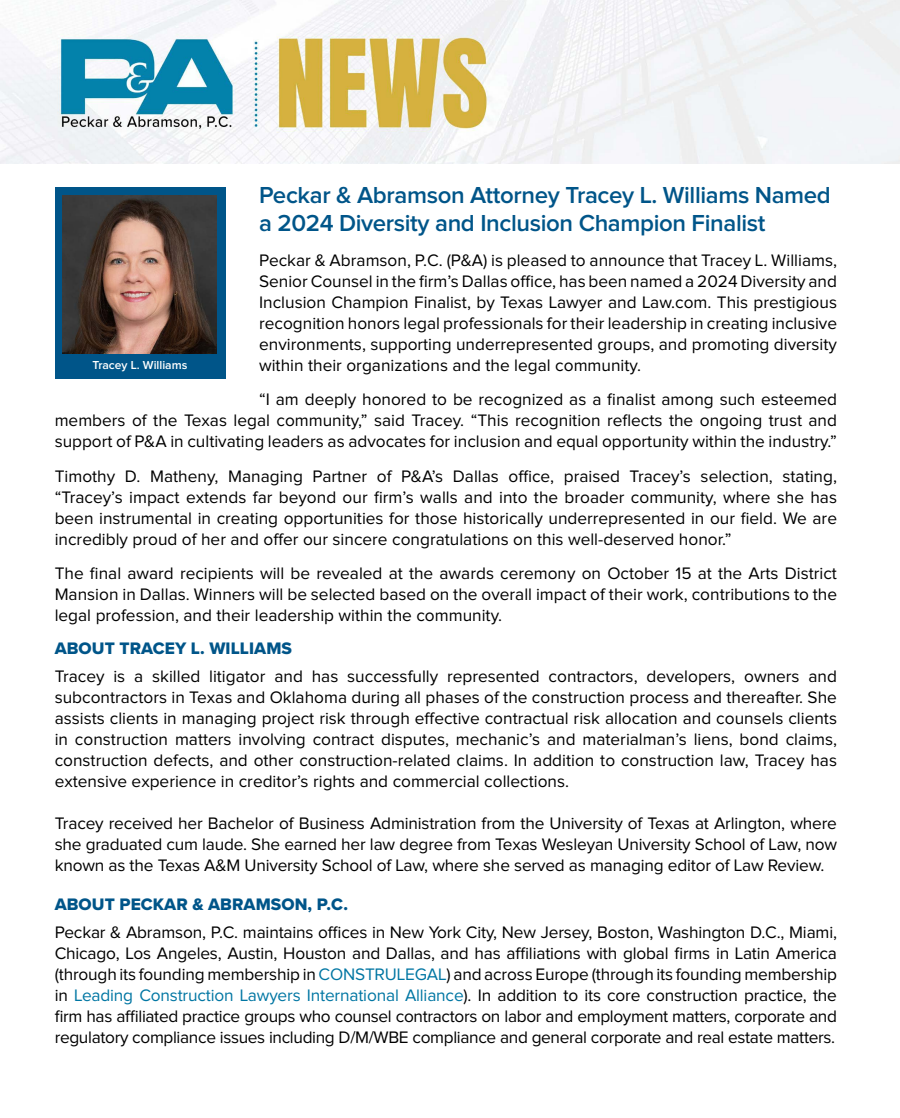
<style>
.page{position:relative;width:900px;height:1118px;background:#fff}
.page>*{position:absolute;margin:0;border:0;box-sizing:border-box;transform-origin:0 0}
.t1{font:600 24px/27.9px "Proxima Nova";letter-spacing:-.015em;color:#005589}
.t2{font:17.25px/21px "Proxima Nova";color:#000;text-align:justify}
.t3{font:17.25px "Proxima Nova Extrabld";letter-spacing:.005em;color:#005589}
.t4{font:600 12px "Proxima Nova";color:#fff}
.s1{color:#0076a3}
</style>
<div class="page">
<img style="left:0;top:0;width:900px;height:164px">
<div style="left:55px;top:187px;width:170px;height:192px;background:#005589"></div>
<img style="left:63px;top:195px;width:154px;height:159px">
<h1 class="t1" style="left:259px;top:182px;width:573px">Peckar &amp; Abramson Attorney Tracey L. Williams Named a 2024 Diversity and Inclusion Champion Finalist</h1>
<p class="t2" style="left:259px;top:250px;width:579px">Peckar &amp; Abramson, P.C. (P&amp;A) is pleased to announce that Tracey L. Williams, Senior Counsel in the firm’s Dallas office, has been named a 2024 Diversity and Inclusion Champion Finalist, by Texas Lawyer and Law.com. This prestigious recognition honors legal professionals for their leadership in creating inclusive environments, supporting underrepresented groups, and promoting diversity within their organizations and the legal community.</p>
<p class="t2" style="left:55px;top:389px;width:784px;text-indent:204px">“I am deeply honored to be recognized as a finalist among such esteemed members of the Texas legal community,” said Tracey. “This recognition reflects the ongoing trust and support of P&amp;A in cultivating leaders as advocates for inclusion and equal opportunity within the industry.”</p>
<p class="t2" style="left:55px;top:466px;width:784px">Timothy D. Matheny, Managing Partner of P&amp;A’s Dallas office, praised Tracey’s selection, stating, “Tracey’s impact extends far beyond our firm’s walls and into the broader community, where she has been instrumental in creating opportunities for those historically underrepresented in our field. We are incredibly proud of her and offer our sincere congratulations on this well-deserved honor.”</p>
<p class="t2" style="left:55px;top:563px;width:784px">The final award recipients will be revealed at the awards ceremony on October 15 at the Arts District Mansion in Dallas. Winners will be selected based on the overall impact of their work, contributions to the legal profession, and their leadership within the community.</p>
<p class="t3" style="left:55px;top:635px;width:239px">ABOUT TRACEY L. WILLIAMS</p>
<p class="t2" style="left:55px;top:666px;width:784px">Tracey is a skilled litigator and has successfully represented contractors, developers, owners and subcontractors in Texas and Oklahoma during all phases of the construction process and thereafter. She assists clients in managing project risk through effective contractual risk allocation and counsels clients in construction matters involving contract disputes, mechanic’s and materialman’s liens, bond claims, construction defects, and other construction-related claims. In addition to construction law, Tracey has extensive experience in creditor’s rights and commercial collections.</p>
<p class="t2" style="left:55px;top:813px;width:784px">Tracey received her Bachelor of Business Administration from the University of Texas at Arlington, where she graduated cum laude. She earned her law degree from Texas Wesleyan University School of Law, now known as the Texas A&amp;M University School of Law, where she served as managing editor of Law Review.</p>
<p class="t3" style="left:55px;top:891px;width:295px">ABOUT PECKAR &amp; ABRAMSON, P.C.</p>
<p class="t2" style="left:55px;top:922px;width:784px">Peckar &amp; Abramson, P.C. maintains offices in New York City, New Jersey, Boston, Washington D.C., Miami, Chicago, Los Angeles, Austin, Houston and Dallas, and has affiliations with global firms in Latin America (through its founding membership in <span class="s1">CONSTRULEGAL</span>) and across Europe (through its founding membership in <span class="s1">Leading Construction Lawyers International Alliance</span>). In addition to its core construction practice, the firm has affiliated practice groups who counsel contractors on labor and employment matters, corporate and regulatory compliance issues including D/M/WBE compliance and general corporate and real estate matters.</p>
<p class="t4" style="left:92px;top:358px;width:97px">Tracey L. Williams</p>
</div>
